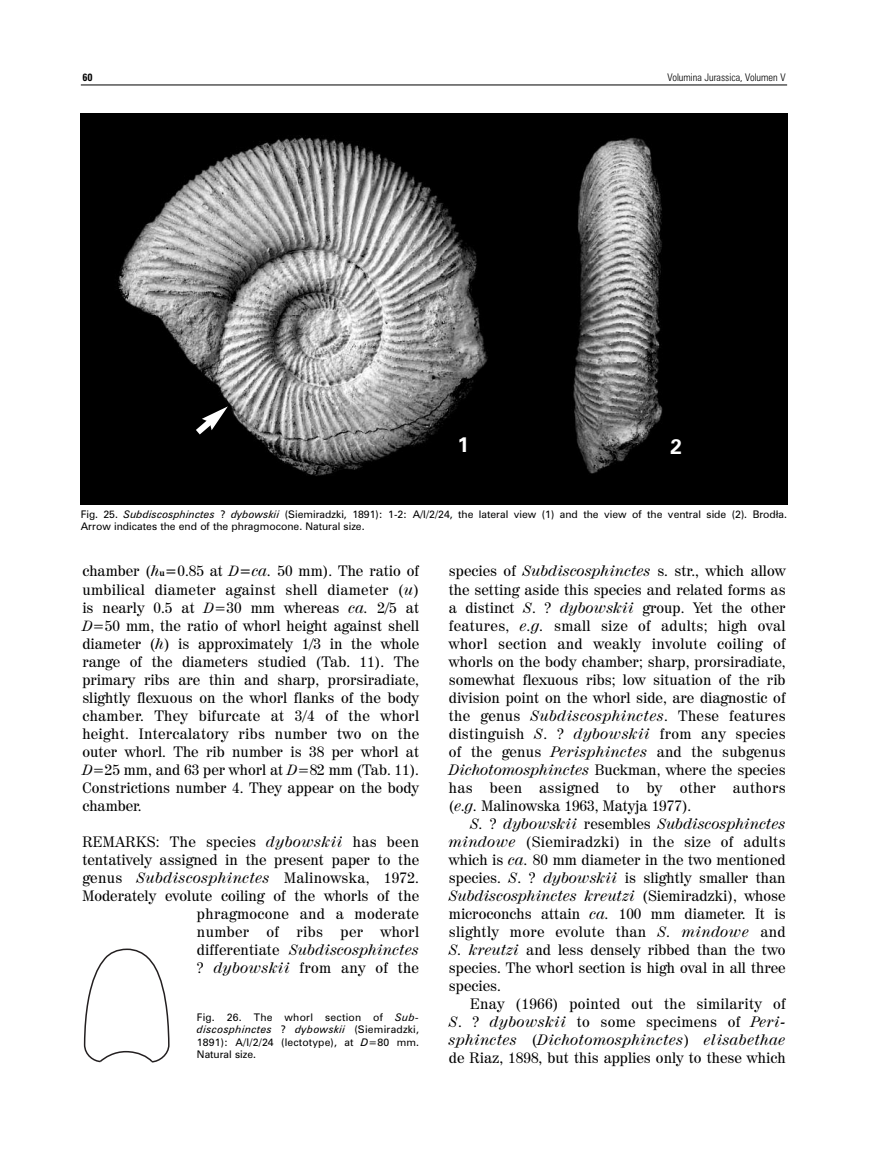
<style>
.page{position:relative;width:885px;height:1149px;background:#fff}
.page>*{position:absolute;margin:0;border:0;box-sizing:border-box;transform-origin:0 0}
.t1{font:700 21px "Zurich PL";color:#fff}
.t2{font:15px/18px "Century 725 PL";color:#000;text-align:justify}
.t3{font:15px/18px "Century 725 PL";letter-spacing:.02em;color:#000;text-align:right}
.t4{font:10.5px/12.6px "Zurich PL";color:#000;text-align:justify}
.t5{font:300 condensed 10.5px "Zurich PL";color:#000}
.t6{font:700 condensed 10.5px "Zurich PL";color:#000}
.s1{font-style:italic}
.s2{font-weight:700;font-size:9px}
.s3{font-style:italic;font-size:14.7px}
</style>
<div class="page">
<hr style="left:81px;top:85px;width:706px;height:1px;background:#000">
<svg style="left:84px;top:948px;width:85px;height:114px"></svg>
<img style="left:81px;top:114px;width:706px;height:390px">
<svg style="left:189px;top:406px;width:39px;height:34px"></svg>
<p class="t6" style="left:82px;top:74px;width:12px">60</p>
<p class="t5" style="left:667px;top:74px;width:119px">Volumina Jurassica, Volumen V</p>
<h1 class="t1" style="left:457px;top:436px;width:13px">1</h1>
<h1 class="t1" style="left:670px;top:438px;width:13px">2</h1>
<p class="t4" style="left:81px;top:508px;width:707px">Fig. 25. <span class="s1">Subdiscosphinctes</span> ? <span class="s1">dybowskii</span> (Siemiradzki, 1891): 1-2: A/I/2/24, the lateral view (1) and the view of the ventral side (2). Brodła.<br>Arrow indicates the end of the phragmocone. Natural size.</p>
<p class="t2" style="left:82px;top:563px;width:338px">chamber (<span class="s1">h</span><span class="s2">u</span>=0.85 at <span class="s3">D</span>=<span class="s1">ca.</span> 50 mm). The ratio of umbilical diameter against shell diameter (<span class="s1">u</span>) is nearly 0.5 at <span class="s3">D=</span>30 mm whereas <span class="s1">ca.</span> 2/5 at <span class="s3">D=</span>50 mm, the ratio of whorl height against shell diameter (<span class="s1">h</span>) is approximately 1/3 in the whole range of the diameters studied (Tab. 11). The primary ribs are thin and sharp, prorsiradiate, slightly flexuous on the whorl flanks of the body chamber. They bifurcate at 3/4 of the whorl height. Intercalatory ribs number two on the outer whorl. The rib number is 38 per whorl at <span class="s3">D=</span>25 mm, and 63 per whorl at <span class="s3">D=</span>82 mm (Tab. 11).<br>Constrictions number 4. They appear on the body chamber.</p>
<p class="t3" style="left:82px;top:833px;width:338px">REMARKS: The species <span class="s1">dybowskii</span> has been tentatively assigned in the present paper to the genus <span class="s1">Subdiscosphinctes</span> Malinowska, 1972.<br>Moderately evolute coiling of the whorls of the phragmocone and a moderate<br>number of ribs per whorl<br>differentiate <span class="s1">Subdiscosphinctes<br></span>? <span class="s1">dybowskii</span> from any of the</p>
<p class="t4" style="left:197px;top:1011px;width:224px">Fig. 26. The whorl section of <span class="s1">Sub&shy;discosphinctes</span> ? <span class="s1">dybowskii</span> (Siemiradzki, 1891): A/I/2/24 (lectotype), at <span class="s1">D</span>=80 mm.<br>Natural size.</p>
<p class="t2" style="left:449px;top:563px;width:338px">species of <span class="s1">Subdiscosphinctes</span> s. str., which allow the setting aside this species and related forms as a distinct <span class="s1">S</span>. ? <span class="s1">dybowskii</span> group. Yet the other features, <span class="s1">e.g.</span> small size of adults; high oval whorl section and weakly involute coiling of whorls on the body chamber; sharp, prorsiradiate, somewhat flexuous ribs; low situation of the rib division point on the whorl side, are diagnostic of the genus <span class="s1">Subdiscosphinctes</span>. These features distinguish <span class="s1">S</span>. ? <span class="s1">dybowskii</span> from any species of the genus <span class="s1">Perisphinctes</span> and the subgenus <span class="s1">Dichotomosphinctes</span> Buckman, where the species has been assigned to by other authors (<span class="s1">e.g.</span> Malinowska 1963, Matyja 1977).</p>
<p class="t2" style="left:449px;top:815px;width:338px;text-indent:21px"><span class="s1">S.</span> ? <span class="s1">dybowskii</span> resembles <span class="s1">Subdiscosphinctes mindowe</span> (Siemiradzki) in the size of adults which is <span class="s1">ca.</span> 80 mm diameter in the two mentioned species. <span class="s1">S</span>. ? <span class="s1">dybowskii</span> is slightly smaller than <span class="s1">Subdiscosphinctes kreutzi</span> (Siemiradzki), whose microconchs attain <span class="s1">ca.</span> 100 mm diameter. It is slightly more evolute than <span class="s1">S. mindowe</span> and <span class="s1">S. kreutzi</span> and less densely ribbed than the two species. The whorl section is high oval in all three species.</p>
<p class="t2" style="left:449px;top:995px;width:338px;text-indent:21px">Enay (1966) pointed out the similarity of <span class="s1">S</span>. ? <span class="s1">dybowskii</span> to some specimens of <span class="s1">Peri&shy;sphinctes</span> (<span class="s1">Dichotomosphinctes</span>) <span class="s1">elisabethae </span>de Riaz, 1898, but this applies only to these which</p>
</div>
